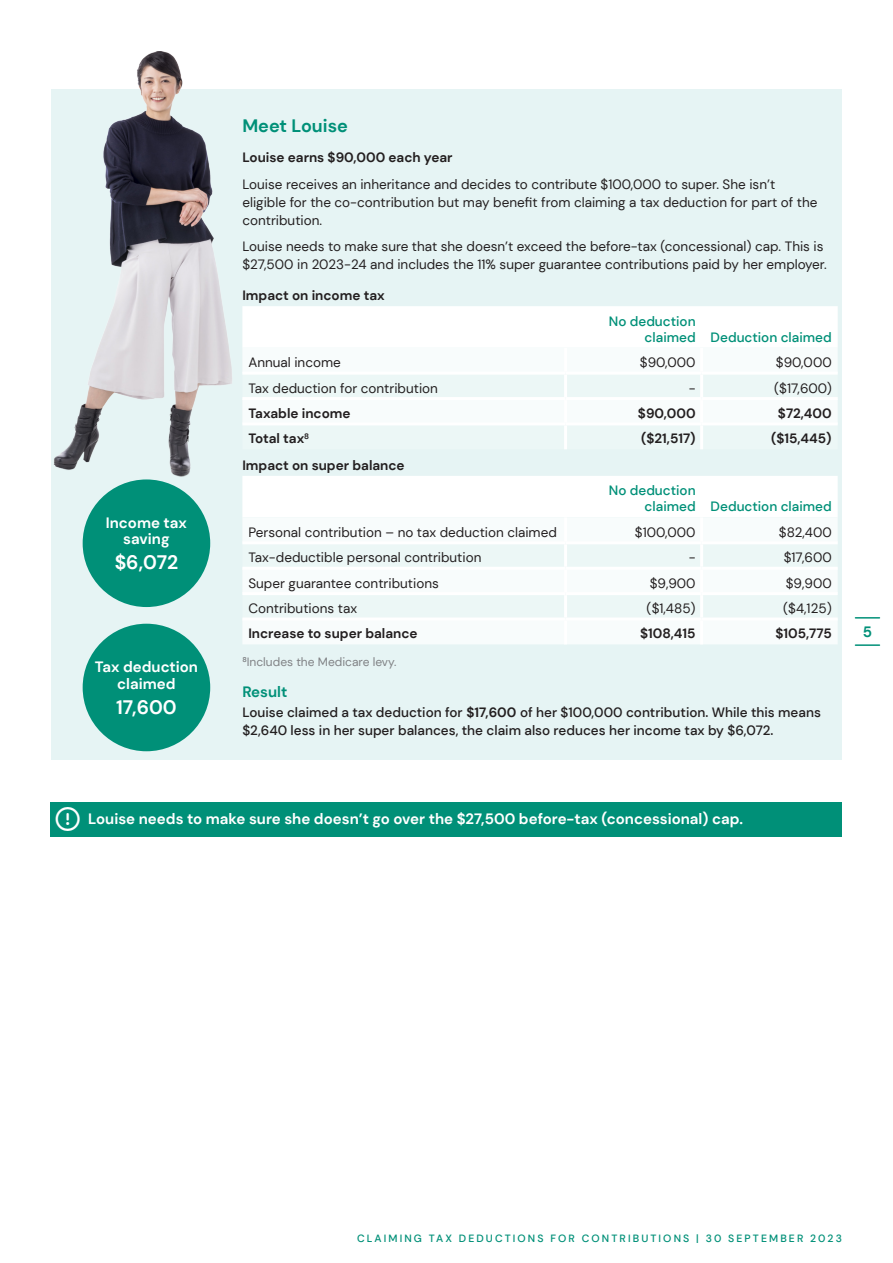
<style>
.page{position:relative;width:893px;height:1263px;background:#fff}
.page>*{position:absolute;margin:0;border:0;box-sizing:border-box;transform-origin:0 0}
.t1{font:24px "Font Awesome 6 Pro";color:#fff}
.Example_circles{font:700 19.5px "DM Sans";color:#fff}
.Heads{font:700 18px "DM Sans";color:#009078}
.Pullout_Quote{font:700 15px "DM Sans";color:#fff}
.Example_circles-2{font:700 15px/16.5px "DM Sans";color:#fff;text-align:center}
.Subheads{font:700 15px "DM Sans";color:#009078}
.Body{font:13.5px/18px "DM Sans";color:#231f20}
.Table_Copy{font:13.5px "DM Sans";color:#231f20}
.Body-2{font:500 13.5px/18px "DM Sans";color:#231f20}
.Table_Copy-2{font:700 13.5px "DM Sans";color:#231f20}
.Table_header{font:500 13.5px/16.2px "DM Sans";color:#009078;text-align:right}
.Subheads_2{font:700 13.5px "DM Sans";color:#231f20}
.Disclaimer{font:12px "DM Sans";color:#808285}
.t2{font:500 10.5px "DM Sans";letter-spacing:.2em;color:#009078}
.s1{font-weight:700}
</style>
<div class="page">
<hr style="left:855px;top:617px;width:24px;height:2px;background:#009078">
<hr style="left:855px;top:644px;width:24px;height:2px;background:#009078">
<div style="left:51px;top:89px;width:791px;height:671px;background:#e6f4f4"></div>
<div style="left:242px;top:306px;width:596px;height:42px;background:#fff"></div>
<div style="left:242px;top:348px;width:596px;height:24px;background:#f8fcfc"></div>
<div style="left:242px;top:400px;width:596px;height:26px;background:#f8fcfc"></div>
<hr style="left:564px;top:348px;width:3px;height:24px;background:#fff">
<hr style="left:700px;top:348px;width:3px;height:24px;background:#fff">
<hr style="left:242px;top:372px;width:324px;height:3px;background:#fff">
<hr style="left:566px;top:372px;width:136px;height:3px;background:#fff">
<hr style="left:564px;top:375px;width:3px;height:22px;background:#fff">
<hr style="left:702px;top:372px;width:136px;height:3px;background:#fff">
<hr style="left:700px;top:375px;width:3px;height:22px;background:#fff">
<hr style="left:242px;top:397px;width:324px;height:3px;background:#fff">
<hr style="left:566px;top:397px;width:136px;height:3px;background:#fff">
<hr style="left:564px;top:400px;width:3px;height:22px;background:#fff">
<hr style="left:702px;top:397px;width:136px;height:3px;background:#fff">
<hr style="left:700px;top:400px;width:3px;height:22px;background:#fff">
<hr style="left:242px;top:422px;width:324px;height:3px;background:#fff">
<hr style="left:566px;top:422px;width:136px;height:3px;background:#fff">
<hr style="left:564px;top:425px;width:3px;height:24px;background:#fff">
<hr style="left:702px;top:422px;width:136px;height:3px;background:#fff">
<hr style="left:700px;top:425px;width:3px;height:24px;background:#fff">
<div style="left:242px;top:476px;width:596px;height:41px;background:#fff"></div>
<div style="left:242px;top:517px;width:596px;height:127px;background:#f8fcfc"></div>
<svg style="left:242px;top:544px;width:596px;height:73px"></svg>
<hr style="left:564px;top:517px;width:3px;height:24px;background:#fff">
<hr style="left:700px;top:517px;width:3px;height:24px;background:#fff">
<hr style="left:242px;top:541px;width:324px;height:3px;background:#fff">
<hr style="left:566px;top:541px;width:136px;height:3px;background:#fff">
<hr style="left:564px;top:544px;width:3px;height:23px;background:#fff">
<hr style="left:702px;top:541px;width:136px;height:3px;background:#fff">
<hr style="left:700px;top:544px;width:3px;height:23px;background:#fff">
<hr style="left:242px;top:567px;width:324px;height:3px;background:#fff">
<hr style="left:566px;top:567px;width:136px;height:3px;background:#fff">
<hr style="left:564px;top:570px;width:3px;height:22px;background:#fff">
<hr style="left:702px;top:567px;width:136px;height:3px;background:#fff">
<hr style="left:700px;top:570px;width:3px;height:22px;background:#fff">
<hr style="left:242px;top:592px;width:324px;height:3px;background:#fff">
<hr style="left:566px;top:592px;width:136px;height:3px;background:#fff">
<hr style="left:564px;top:595px;width:3px;height:22px;background:#fff">
<hr style="left:702px;top:592px;width:136px;height:3px;background:#fff">
<hr style="left:700px;top:595px;width:3px;height:22px;background:#fff">
<hr style="left:242px;top:617px;width:324px;height:3px;background:#fff">
<hr style="left:566px;top:617px;width:136px;height:3px;background:#fff">
<hr style="left:564px;top:620px;width:3px;height:24px;background:#fff">
<hr style="left:702px;top:617px;width:136px;height:3px;background:#fff">
<hr style="left:700px;top:620px;width:3px;height:24px;background:#fff">
<img style="left:54px;top:51px;width:178px;height:426px">
<div style="left:83px;top:624px;width:127px;height:127px;background:#009078;border-radius:50%"></div>
<div style="left:83px;top:479px;width:127px;height:128px;background:#009078;border-radius:50%"></div>
<div style="left:51px;top:802px;width:791px;height:34px;background:#009078"></div>
<p class="Heads" style="left:242px;top:114px;width:107px">Meet Louise</p>
<p class="Subheads_2" style="left:242px;top:149px;width:212px">Louise earns $90,000 each year</p>
<p class="Body" style="left:242px;top:175px;width:577px">Louise receives an inheritance and decides to contribute $100,000 to super. She isn’t eligible for the co-contribution but may benefit from claiming a tax deduction for part of the contribution.</p>
<p class="Body" style="left:242px;top:238px;width:586px">Louise needs to make sure that she doesn’t exceed the before-tax (concessional) cap. This is $27,500 in 2023-24 and includes the 11% super guarantee contributions paid by her employer.</p>
<p class="Subheads_2" style="left:242px;top:287px;width:144px">Impact on income tax</p>
<p class="Table_header" style="left:609px;top:313px;width:88px">No deduction claimed</p>
<p class="Table_header" style="left:711px;top:329px;width:123px">Deduction claimed</p>
<p class="Example_circles-2" style="left:106px;top:514px;width:83px">Income tax saving</p>
<p class="Example_circles" style="left:115px;top:550px;width:65px">$6,072</p>
<p class="Example_circles-2" style="left:95px;top:659px;width:105px">Tax deduction claimed</p>
<p class="Example_circles" style="left:116px;top:695px;width:62px">17,600</p>
<p class="Table_Copy" style="left:248px;top:354px;width:94px">Annual income</p>
<p class="Table_Copy" style="left:640px;top:354px;width:57px">$90,000</p>
<p class="Table_Copy" style="left:776px;top:354px;width:57px">$90,000</p>
<p class="Table_Copy" style="left:248px;top:379px;width:191px">Tax deduction for contribution</p>
<p class="Table_Copy" style="left:689px;top:379px;width:8px">-</p>
<p class="Table_Copy" style="left:774px;top:379px;width:59px">($17,600)</p>
<p class="Table_Copy-2" style="left:248px;top:405px;width:104px">Taxable income</p>
<p class="Table_Copy-2" style="left:638px;top:405px;width:59px">$90,000</p>
<p class="Table_Copy-2" style="left:778px;top:405px;width:55px">$72,400</p>
<p class="Table_Copy-2" style="left:248px;top:430px;width:62px">Total tax<sup>8</sup></p>
<p class="Table_Copy-2" style="left:641px;top:430px;width:56px">($21,517)</p>
<p class="Table_Copy-2" style="left:771px;top:430px;width:62px">($15,445)</p>
<p class="Subheads_2" style="left:242px;top:457px;width:164px">Impact on super balance</p>
<p class="Table_header" style="left:609px;top:482px;width:88px">No deduction claimed</p>
<p class="Table_header" style="left:711px;top:499px;width:123px">Deduction claimed</p>
<p class="Table_Copy" style="left:248px;top:524px;width:310px">Personal contribution – no tax deduction claimed</p>
<p class="Table_Copy" style="left:635px;top:524px;width:62px">$100,000</p>
<p class="Table_Copy" style="left:779px;top:524px;width:54px">$82,400</p>
<p class="Table_Copy" style="left:248px;top:549px;width:235px">Tax-deductible personal contribution</p>
<p class="Table_Copy" style="left:689px;top:549px;width:8px">-</p>
<p class="Table_Copy" style="left:784px;top:549px;width:50px">$17,600</p>
<p class="Table_Copy" style="left:248px;top:575px;width:192px">Super guarantee contributions</p>
<p class="Table_Copy" style="left:650px;top:575px;width:47px">$9,900</p>
<p class="Table_Copy" style="left:786px;top:575px;width:47px">$9,900</p>
<p class="Table_Copy" style="left:248px;top:600px;width:110px">Contributions tax</p>
<p class="Table_Copy" style="left:647px;top:600px;width:50px">($1,485)</p>
<p class="Table_Copy" style="left:783px;top:600px;width:50px">($4,125)</p>
<p class="Table_Copy-2" style="left:248px;top:625px;width:171px">Increase to super balance</p>
<p class="Table_Copy-2" style="left:640px;top:625px;width:57px">$108,415</p>
<p class="Table_Copy-2" style="left:775px;top:625px;width:58px">$105,775</p>
<p class="Disclaimer" style="left:242px;top:655px;width:156px"><sup>8</sup>Includes the Medicare levy.</p>
<p class="Subheads" style="left:242px;top:682px;width:47px">Result</p>
<p class="Body-2" style="left:242px;top:703px;width:580px">Louise claimed a tax deduction for <span class="s1">$17,600</span> of her $100,000 contribution. While this means $2,640 less in her super balances, the claim also reduces her income tax by $6,072.</p>
<p class="t1" style="left:56px;top:807px;width:27px">●●▼□■</p>
<p class="Pullout_Quote" style="left:88px;top:809px;width:656px">Louise needs to make sure she doesn’t go over the $27,500 before-tax (concessional) cap.</p>
<p class="Subheads" style="left:863px;top:622px;width:11px">5</p>
<p class="t2" style="left:357px;top:1232px;width:486px">CLAIMING TAX DEDUCTIONS FOR CONTRIBUTIONS | 30 SEPTEMBER 2023</p>
</div>
